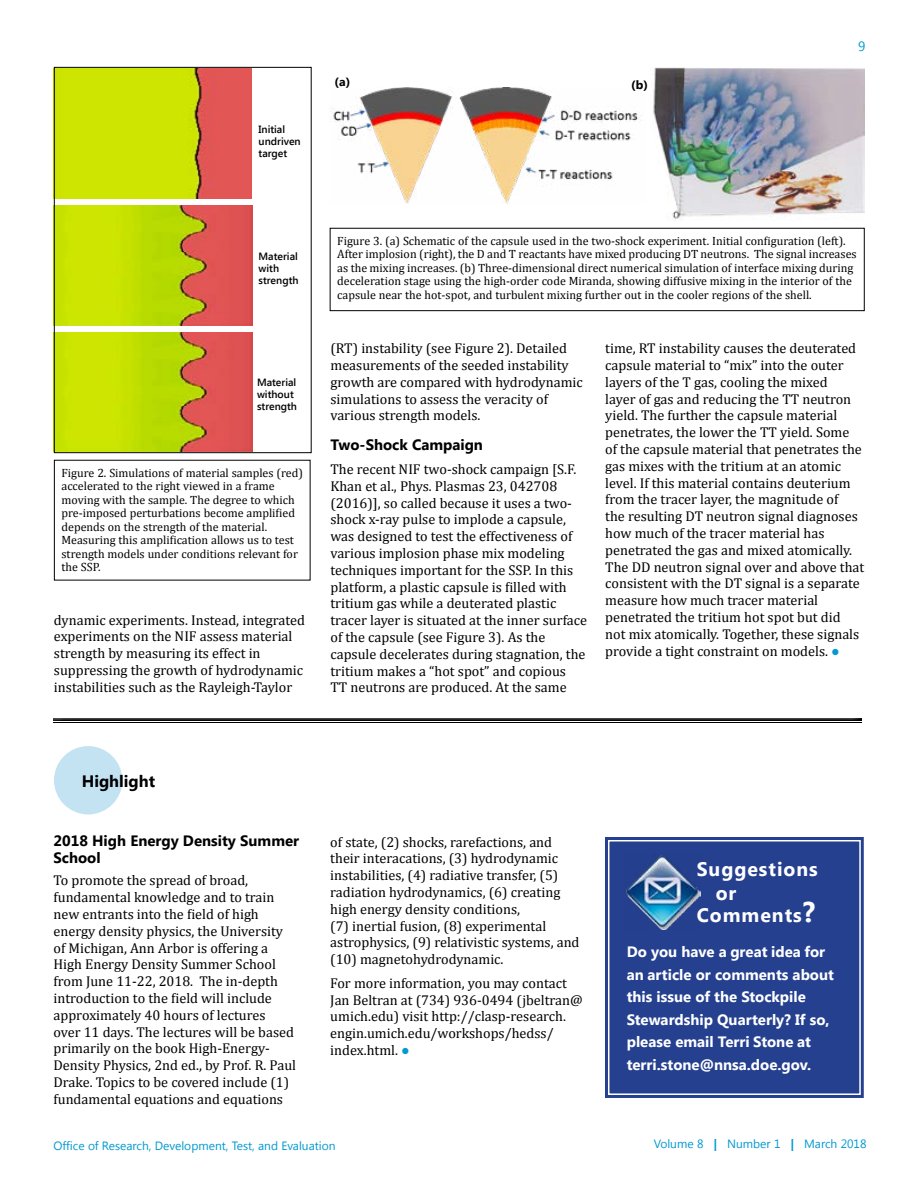
<style>
.page{position:relative;width:918px;height:1188px;background:#fff}
.page>*{position:absolute;margin:0;border:0;box-sizing:border-box;transform-origin:0 0}
.t1{font:700 19.5px "Segoe UI";letter-spacing:.05em;color:#fff}
.t2{font:700 16.5px "Segoe UI";color:#000}
.t3{font:700 15px/22.5px "Segoe UI";color:#fff}
.t4{font:700 15px/16.8px "Segoe UI";color:#000}
.t5{font:14.25px/16.8px "Cambria";color:#000}
.t6{font:13.5px "Segoe UI";color:#009ad0}
.t7{font:12px/13.5px "Cambria";color:#000}
.t8{font:12px "Segoe UI";color:#009ad0}
.t9{font:700 12px "Segoe UI";color:#000}
.t10{font:600 10.5px/12px "Segoe UI";color:#000}
.s1{font-family:"Times New Roman";color:#009ad0}
.s2{font-size:28.5px}
.s3{font-weight:700}
</style>
<div class="page">
<div style="left:45px;top:710px;width:828px;height:24px;background:#000;opacity:.75"></div>
<div style="left:330px;top:228px;width:535px;height:83px;border:1px solid #000"></div>
<img style="left:56px;top:69px;width:196px;height:130px">
<img style="left:56px;top:205px;width:197px;height:121px">
<img style="left:56px;top:332px;width:197px;height:119px">
<div style="left:54px;top:67px;width:258px;height:386px;border:1px solid #000"></div>
<img style="left:330px;top:88px;width:311px;height:116px">
<img style="left:653px;top:67px;width:212px;height:152px">
<div style="left:54px;top:746px;width:68px;height:68px;background:#c3e3f3;border-radius:50%"></div>
<div style="left:605px;top:837px;width:259px;height:261px;background:#25408f"></div>
<div style="left:608px;top:840px;width:253px;height:255px;border:2px solid #fff"></div>
<img style="left:625px;top:853px;width:75px;height:76px">
<p class="t10" style="left:259px;top:123px;width:44px">Initial undriven target</p>
<p class="t9" style="left:335px;top:73px;width:17px">(a)</p>
<p class="t9" style="left:631px;top:76px;width:18px">(b)</p>
<p class="t6" style="left:858px;top:37px;width:9px">9</p>
<p class="t10" style="left:259px;top:250px;width:42px">Material with strength</p>
<p class="t10" style="left:257px;top:376px;width:42px">Material without strength</p>
<p class="t7" style="left:61px;top:466px;width:243px">Figure 2. Simulations of material samples (red) accelerated to the right viewed in a frame moving with the sample. The degree to which pre-imposed perturbations become amplified depends on the strength of the material.<br>Measuring this amplification allows us to test strength models under conditions relevant for the SSP.</p>
<p class="t5" style="left:54px;top:611px;width:253px">dynamic experiments. Instead, integrated experiments on the NIF assess material strength by measuring its effect in suppressing the growth of hydrodynamic instabilities such as the Rayleigh-Taylor</p>
<p class="t7" style="left:337px;top:234px;width:521px">Figure 3. (a) Schematic of the capsule used in the two-shock experiment. Initial configuration (left).<br>After implosion (right), the D and T reactants have mixed producing DT neutrons. The signal increases as the mixing increases. (b) Three-dimensional direct numerical simulation of interface mixing during deceleration stage using the high-order code Miranda, showing diffusive mixing in the interior of the capsule near the hot-spot, and turbulent mixing further out in the cooler regions of the shell.</p>
<p class="t5" style="left:330px;top:340px;width:254px">(RT) instability (see Figure 2). Detailed measurements of the seeded instability growth are compared with hydrodynamic simulations to assess the veracity of various strength models.</p>
<p class="t4" style="left:330px;top:436px;width:154px">Two-Shock Campaign</p>
<p class="t5" style="left:330px;top:461px;width:258px">The recent NIF two-shock campaign [S.F.<br>Khan et al., Phys. Plasmas 23, 042708 (2016)], so called because it uses a two&shy;shock x-ray pulse to implode a capsule, was designed to test the effectiveness of various implosion phase mix modeling techniques important for the SSP. In this platform, a plastic capsule is filled with tritium gas while a deuterated plastic tracer layer is situated at the inner surface of the capsule (see Figure 3). As the capsule decelerates during stagnation, the tritium makes a “hot spot” and copious<br>TT neutrons are produced. At the same</p>
<p class="t5" style="left:605px;top:340px;width:261px">time, RT instability causes the deuterated capsule material to “mix” into the outer layers of the T gas, cooling the mixed<br>layer of gas and reducing the TT neutron yield. The further the capsule material penetrates, the lower the TT yield. Some of the capsule material that penetrates the gas mixes with the tritium at an atomic level. If this material contains deuterium from the tracer layer, the magnitude of<br>the resulting DT neutron signal diagnoses how much of the tracer material has penetrated the gas and mixed atomically.<br>The DD neutron signal over and above that consistent with the DT signal is a separate measure how much tracer material penetrated the tritium hot spot but did not mix atomically. Together, these signals provide a tight constraint on models. <span class="s1">●</span></p>
<p class="t2" style="left:82px;top:770px;width:75px">Highlight</p>
<p class="t4" style="left:54px;top:832px;width:247px">2018 High Energy Density Summer<br>School</p>
<p class="t5" style="left:54px;top:872px;width:244px">To promote the spread of broad, fundamental knowledge and to train new entrants into the field of high energy density physics, the University of Michigan, Ann Arbor is offering a High Energy Density Summer School from June 11-22, 2018. The in-depth introduction to the field will include approximately 40 hours of lectures over 11 days. The lectures will be based primarily on the book High-Energy-Density Physics, 2nd ed., by Prof. R. Paul Drake. Topics to be covered include (1) fundamental equations and equations</p>
<p class="t5" style="left:330px;top:833px;width:251px">of state, (2) shocks, rarefactions, and their interacations, (3) hydrodynamic instabilities, (4) radiative transfer, (5) radiation hydrodynamics, (6) creating high energy density conditions,<br>(7) inertial fusion, (8) experimental astrophysics, (9) relativistic systems, and (10) magnetohydrodynamic.</p>
<p class="t5" style="left:330px;top:974px;width:254px">For more information, you may contact Jan Beltran at (734) 936-0494 (jbeltran@ umich.edu) visit http://clasp-research. engin.umich.edu/workshops/hedss/ index.html. <span class="s1">●</span></p>
<h1 class="t1" style="left:697px;top:855px;width:123px">Suggestions</h1>
<h1 class="t1" style="left:716px;top:879px;width:22px">or</h1>
<h1 class="t1" style="left:697px;top:902px;width:120px">Comments<span class="s2">?</span></h1>
<p class="t3" style="left:627px;top:940px;width:209px">Do you have a great idea for an article or comments about this issue of the Stockpile<br>Stewardship Quarterly? If so, please email Terri Stone at terri.stone@nnsa.doe.gov.</p>
<p class="t8" style="left:54px;top:1137px;width:284px">Office of Research, Development, Test, and Evaluation</p>
<p class="t8" style="left:654px;top:1136px;width:214px">Volume 8 <span class="s3">|</span> Number 1 <span class="s3">|</span> March 2018</p>
</div>
